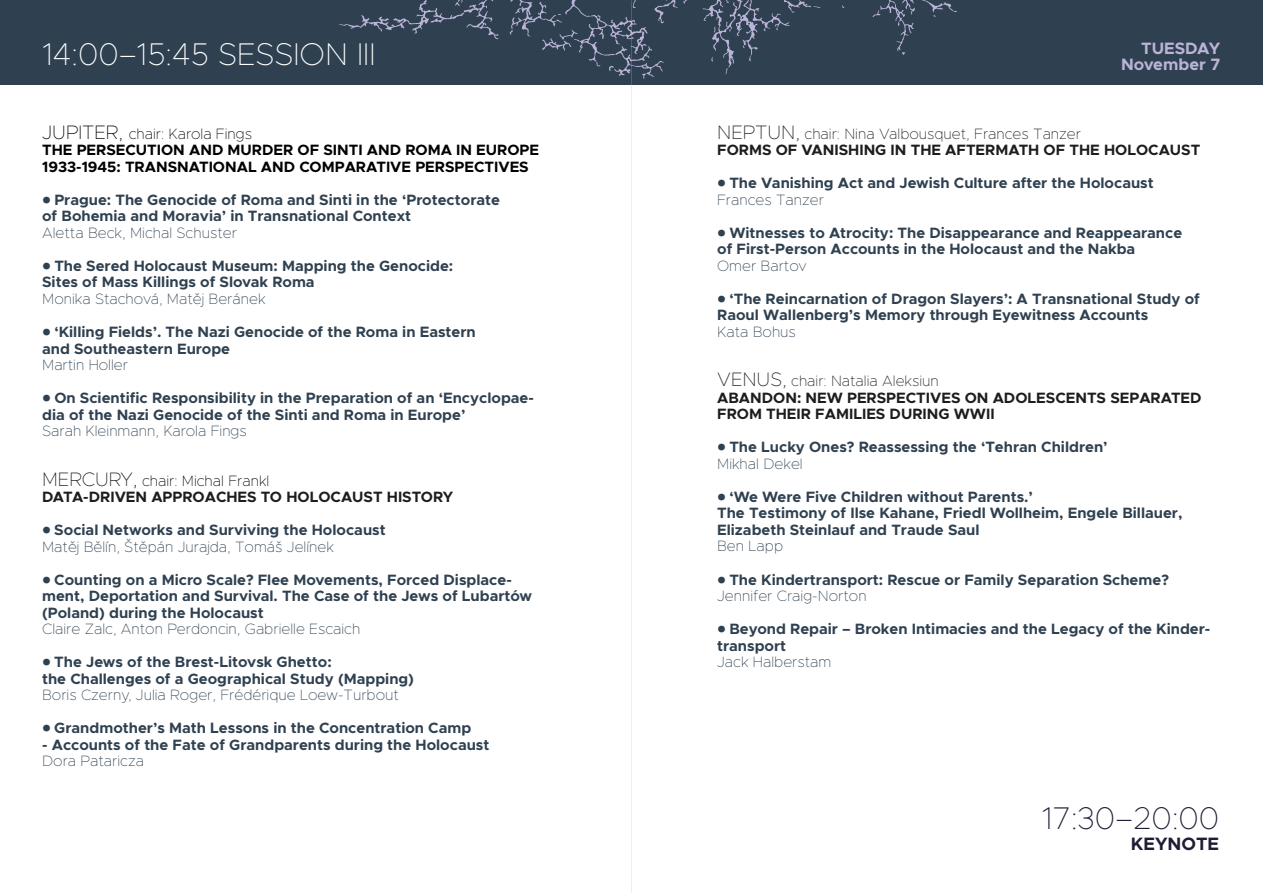
<style>
.page{position:relative;width:1263px;height:893px;background:#fff}
.page>*{position:absolute;margin:0;border:0;box-sizing:border-box;transform-origin:0 0}
.t1{font:100 31.5px "Metropolis";color:#fff}
.t2{font:100 31.5px "Metropolis";color:#201c35}
.t3{font:700 18px "Metropolis";color:#201c35}
.t4{font:700 16.5px/16.5px "Metropolis";color:#bbb4d8;text-align:right}
.t5{font:700 15px/16.5px "Metropolis";color:#2f4151}
.t6{font:700 15px/16.5px "Metropolis";color:#1d1d1b}
.t7{font:100 15px "Metropolis";color:#2f4151}
.t8{font:700 15px/16.5px "Metropolis";color:#000}
.s1{font-weight:100;font-size:19.5px}
.s2{font-weight:100}
.s3{font-family:"Source Code Variable";font-weight:400}
.s4{font-weight:100;font-size:19.5px;color:#000}
.s5{font-weight:100;color:#000}
</style>
<div class="page">
<div style="left:0;top:0;width:1263px;height:85px;background:#2f4151"></div>
<svg style="left:339px;top:0;width:618px;height:79px"></svg>
<h1 class="t1" style="left:43px;top:34px;width:334px">14:00–15:45 SESSION III</h1>
<p class="t4" style="left:1121px;top:40px;width:101px">TUESDAY<br>November 7</p>
<p class="t8" style="left:42px;top:126px;width:498px"><span class="s1">JUPITER,</span> <span class="s2">chair: Karola Fings<br></span>THE PERSECUTION AND MURDER OF SINTI AND ROMA IN EUROPE<br>1933-1945: TRANSNATIONAL AND COMPARATIVE PERSPECTIVES</p>
<p class="t5" style="left:42px;top:192px;width:459px"><span class="s3">●</span> Prague: The Genocide of Roma and Sinti in the ‘Protectorate of Bohemia and Moravia’ in Transnational Context</p>
<p class="t7" style="left:42px;top:223px;width:196px">Aletta Beck, Michal Schuster</p>
<p class="t5" style="left:42px;top:258px;width:413px"><span class="s3">●</span> The Sered Holocaust Museum: Mapping the Genocide:<br>Sites of Mass Killings of Slovak Roma</p>
<p class="t7" style="left:42px;top:289px;width:225px">Monika Stachová, Matěj Beránek</p>
<p class="t5" style="left:42px;top:324px;width:435px"><span class="s3">●</span> ‘Killing Fields’. The Nazi Genocide of the Roma in Eastern and Southeastern Europe</p>
<p class="t7" style="left:42px;top:355px;width:87px">Martin Holler</p>
<p class="t5" style="left:42px;top:390px;width:493px"><span class="s3">●</span> On Scientific Responsibility in the Preparation of an ‘Encyclopae&shy;dia of the Nazi Genocide of the Sinti and Roma in Europe’</p>
<p class="t7" style="left:42px;top:421px;width:206px">Sarah Kleinmann, Karola Fings</p>
<p class="t6" style="left:42px;top:472px;width:412px"><span class="s1">MERCURY</span><span class="s4">,</span> <span class="s5">chair: Michal Frankl<br></span>DATA-DRIVEN APPROACHES TO HOLOCAUST HISTORY</p>
<p class="t5" style="left:42px;top:522px;width:345px"><span class="s3">●</span> Social Networks and Surviving the Holocaust<br><span class="s2">Matěj Bělín, Štěpán Jurajda, Tomáš Jelínek</span></p>
<p class="t5" style="left:42px;top:571px;width:492px"><span class="s3">●</span> Counting on a Micro Scale? Flee Movements, Forced Displace&shy;ment, Deportation and Survival. The Case of the Jews of Lubartów (Poland) during the Holocaust</p>
<p class="t7" style="left:42px;top:619px;width:320px">Claire Zalc, Anton Perdoncin, Gabrielle Escaich</p>
<p class="t5" style="left:42px;top:654px;width:373px"><span class="s3">●</span> The Jews of the Brest-Litovsk Ghetto:<br>the Challenges of a Geographical Study (Mapping)</p>
<p class="t7" style="left:42px;top:685px;width:358px">Boris Czerny, Julia Roger, Frédérique Loew-Turbout</p>
<p class="t5" style="left:42px;top:720px;width:431px"><span class="s3">●</span> Grandmother’s Math Lessons in the Concentration Camp</p>
<p class="t5" style="left:42px;top:736px;width:449px">- Accounts of the Fate of Grandparents during the Holocaust</p>
<p class="t7" style="left:42px;top:751px;width:103px">Dora Pataricza</p>
<p class="t6" style="left:717px;top:126px;width:485px"><span class="s1">NEPTUN,</span> <span class="s2">chair: Nina Valbousquet, Frances Tanzer<br></span>FORMS OF VANISHING IN THE AFTERMATH OF THE HOLOCAUST</p>
<p class="t5" style="left:717px;top:175px;width:438px"><span class="s3">●</span> The Vanishing Act and Jewish Culture after the Holocaust<br><span class="s2">Frances Tanzer</span></p>
<p class="t5" style="left:717px;top:225px;width:467px"><span class="s3">●</span> Witnesses to Atrocity: The Disappearance and Reappearance of First-Person Accounts in the Holocaust and the Nakba</p>
<p class="t7" style="left:717px;top:256px;width:91px">Omer Bartov</p>
<p class="t5" style="left:717px;top:291px;width:484px"><span class="s3">●</span> ‘The Reincarnation of Dragon Slayers’: A Transnational Study of<br>Raoul Wallenberg’s Memory through Eyewitness Accounts</p>
<p class="t7" style="left:717px;top:322px;width:80px">Kata Bohus</p>
<p class="t6" style="left:717px;top:373px;width:486px"><span class="s1">VENUS,</span> <span class="s2">chair: Natalia Aleksiun<br></span>ABANDON: NEW PERSPECTIVES ON ADOLESCENTS SEPARATED<br>FROM THEIR FAMILIES DURING WWII</p>
<p class="t5" style="left:717px;top:439px;width:392px"><span class="s3">●</span> The Lucky Ones? Reassessing the ‘Tehran Children’<br><span class="s2">Mikhal Dekel</span></p>
<p class="t5" style="left:717px;top:489px;width:467px"><span class="s3">●</span> ‘We Were Five Children without Parents.’<br>The Testimony of Ilse Kahane, Friedl Wollheim, Engele Billauer,<br>Elizabeth Steinlauf and Traude Saul</p>
<p class="t7" style="left:717px;top:537px;width:67px">Ben Lapp</p>
<p class="t5" style="left:717px;top:571px;width:453px"><span class="s3">●</span> The Kindertransport: Rescue or Family Separation Scheme?<br><span class="s2">Jennifer Craig-Norton</span></p>
<p class="t5" style="left:717px;top:621px;width:495px"><span class="s3">●</span> Beyond Repair – Broken Intimacies and the Legacy of the Kinder&shy;transport</p>
<p class="t7" style="left:717px;top:652px;width:116px">Jack Halberstam</p>
<h1 class="t2" style="left:1042px;top:798px;width:179px">17:30–20:00</h1>
<p class="t3" style="left:1131px;top:833px;width:90px">KEYNOTE</p>
</div>
